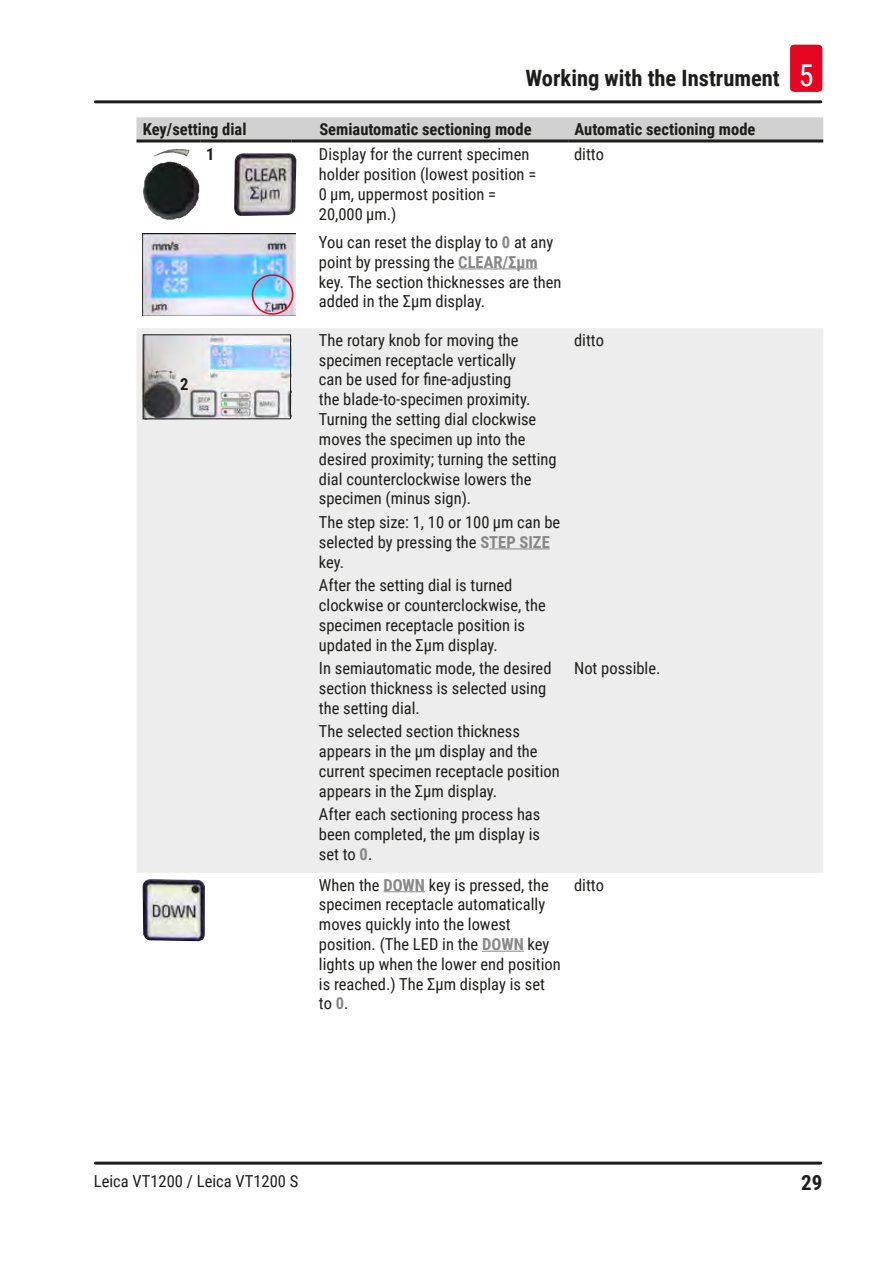
<style>
.page{position:relative;width:893px;height:1263px;background:#fff}
.page>*{position:absolute;margin:0;border:0;box-sizing:border-box;transform-origin:0 0}
.t1{font:700 22.5px "Roboto Condensed";color:#1d1d1b}
.t2{font:700 21px "Roboto Condensed";color:#1d1d1b}
.Table_text{font:16.5px/19.8px "Roboto Condensed";color:#1d1d1b}
.Table_heading{font:700 16.5px "Roboto Condensed";color:#1d1d1b}
.s1{font-weight:400;font-size:30px;color:#fff}
.s2{font-weight:700;color:#878787}
</style>
<div class="page">
<hr style="left:95px;top:100px;width:726px;height:3px;background:#1d1d1b">
<hr style="left:95px;top:1161px;width:726px;height:3px;background:#1d1d1b">
<div style="left:790px;top:45px;width:32px;height:47px;background:#e40522;border-radius:4px"></div>
<div style="left:136px;top:117px;width:687px;height:22px;background:#d1d1d1"></div>
<div style="left:137px;top:328px;width:686px;height:545px;background:#ededed"></div>
<hr style="left:136px;top:139px;width:64px;height:3px;background:#1d1d1b">
<hr style="left:200px;top:139px;width:28px;height:3px;background:#1d1d1b">
<hr style="left:228px;top:139px;width:64px;height:3px;background:#1d1d1b">
<hr style="left:292px;top:139px;width:21px;height:3px;background:#1d1d1b">
<hr style="left:313px;top:139px;width:255px;height:3px;background:#1d1d1b">
<hr style="left:568px;top:139px;width:255px;height:3px;background:#1d1d1b">
<img style="left:142px;top:149px;width:49px;height:71px">
<img style="left:234px;top:153px;width:62px;height:63px">
<hr style="left:458px;top:268px;width:80px;height:1px;background:#878787">
<img style="left:142px;top:234px;width:154px;height:81px">
<div style="left:252px;top:274px;width:41px;height:41px;border:2px solid #e40522;border-radius:50%"></div>
<img style="left:142px;top:334px;width:147px;height:85px">
<div style="left:143px;top:334px;width:148px;height:85px;border:1px solid #1d1d1b"></div>
<hr style="left:489px;top:548px;width:61px;height:1px;background:#878787">
<img style="left:143px;top:879px;width:62px;height:62px">
<hr style="left:383px;top:891px;width:42px;height:1px;background:#878787">
<hr style="left:482px;top:951px;width:42px;height:1px;background:#878787">
<h1 class="t1" style="left:525px;top:63px;width:290px">Working with the Instrument <span class="s1">5</span></h1>
<p class="Table_heading" style="left:143px;top:118px;width:105px">Key/setting dial</p>
<p class="Table_heading" style="left:319px;top:118px;width:214px">Semiautomatic sectioning mode</p>
<p class="Table_heading" style="left:574px;top:118px;width:183px">Automatic sectioning mode</p>
<p class="Table_heading" style="left:206px;top:143px;width:10px">1</p>
<p class="Table_text" style="left:319px;top:144px;width:219px">Display for the current specimen holder position (lowest position =<br>0 μm, uppermost position =<br>20,000 μm.)</p>
<p class="Table_text" style="left:319px;top:231px;width:244px">You can reset the display to <span class="s2">0</span> at any point by pressing the <span class="s2">CLEAR/Σμm </span>key. The section thicknesses are then added in the Σμm display.</p>
<p class="Table_text" style="left:574px;top:144px;width:31px">ditto</p>
<p class="Table_heading" style="left:180px;top:372px;width:10px">2</p>
<p class="Table_text" style="left:319px;top:329px;width:239px">The rotary knob for moving the specimen receptacle vertically<br>can be used for fine-adjusting<br>the blade-to-specimen proximity.<br>Turning the setting dial clockwise moves the specimen up into the desired proximity; turning the setting dial counterclockwise lowers the specimen (minus sign).</p>
<p class="Table_text" style="left:574px;top:329px;width:31px">ditto</p>
<p class="Table_text" style="left:319px;top:511px;width:243px">The step size: 1, 10 or 100 μm can be selected by pressing the <span class="s2">STEP SIZE </span>key.</p>
<p class="Table_text" style="left:319px;top:575px;width:228px">After the setting dial is turned clockwise or counterclockwise, the specimen receptacle position is updated in the Σμm display.</p>
<p class="Table_text" style="left:319px;top:658px;width:234px">In semiautomatic mode, the desired section thickness is selected using the setting dial.</p>
<p class="Table_text" style="left:574px;top:658px;width:88px">Not possible.</p>
<p class="Table_text" style="left:319px;top:721px;width:242px">The selected section thickness appears in the μm display and the current specimen receptacle position appears in the Σμm display.</p>
<p class="Table_text" style="left:319px;top:804px;width:223px;text-align:justify">After each sectioning process has been completed, the μm display is set to <span class="s2">0</span>.</p>
<p class="Table_text" style="left:319px;top:874px;width:243px">When the <span class="s2">DOWN</span> key is pressed, the specimen receptacle automatically moves quickly into the lowest position. (The LED in the <span class="s2">DOWN</span> key lights up when the lower end position is reached.) The Σμm display is set to <span class="s2">0</span>.</p>
<p class="Table_text" style="left:574px;top:874px;width:31px">ditto</p>
<p class="Table_text" style="left:94px;top:1170px;width:206px">Leica VT1200 / Leica VT1200 S</p>
<p class="t2" style="left:801px;top:1168px;width:23px">29</p>
</div>
